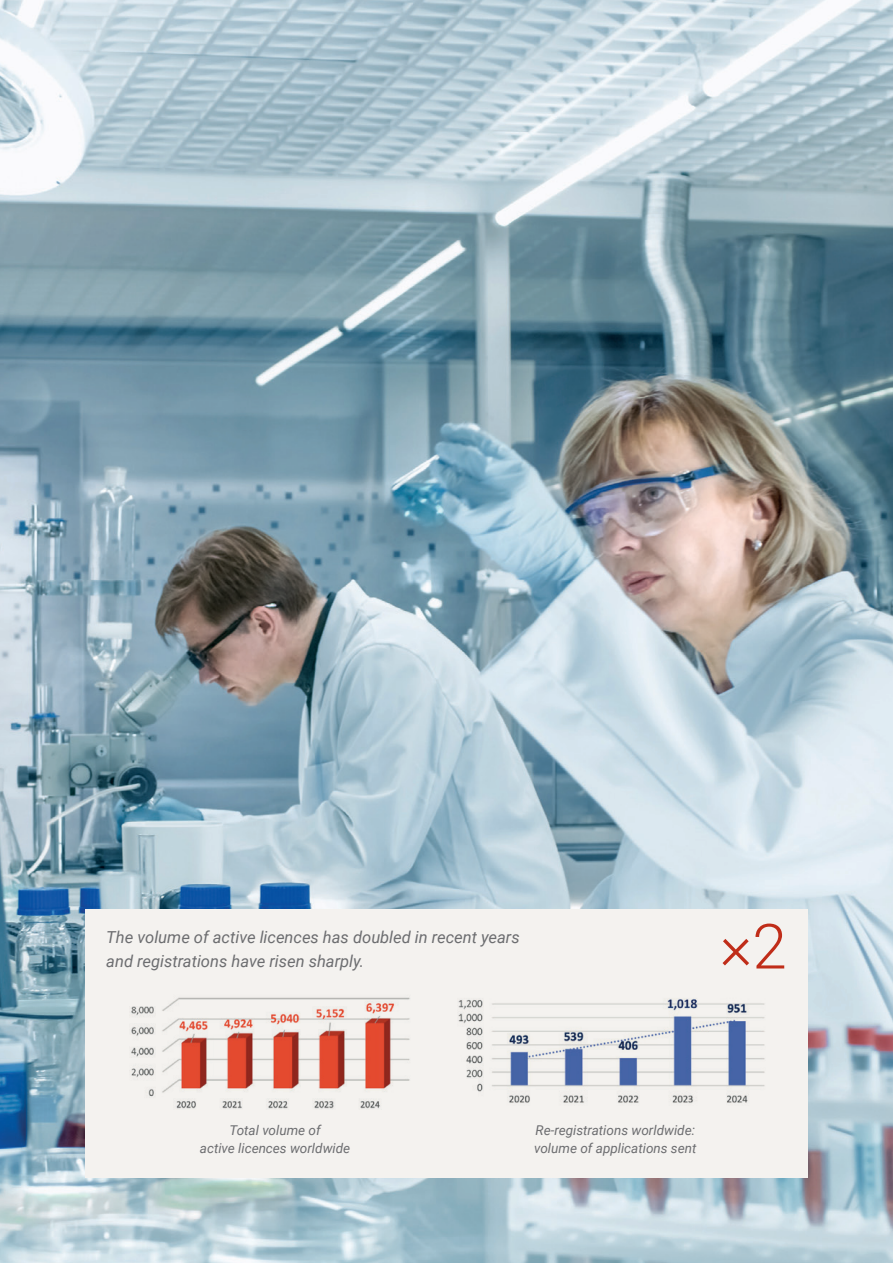
<style>
.page{position:relative;width:893px;height:1263px;background:#fff}
.page>*{position:absolute;margin:0;border:0;box-sizing:border-box;transform-origin:0 0}
.t1{font:300 62.4px "Roboto";color:#c02d19}
.t2{font:italic 16.5px/24px "Roboto";color:#6c6d70}
.t3{font:italic 13.5px/18px "Roboto";color:#6c6d70;text-align:center}
</style>
<div class="page">
<img style="left:0;top:0;width:893px;height:1263px">
<div style="left:85px;top:909px;width:723px;height:269px;background:#f4f2ef"></div>
<img style="left:131px;top:997px;width:279px;height:112px">
<img style="left:458px;top:998px;width:307px;height:105px">
<p class="t2" style="left:106px;top:924px;width:415px">The volume of active licences has doubled in recent years and registrations have risen sharply.</p>
<h1 class="t1" style="left:720px;top:902px;width:69px">×2</h1>
<p class="t3" style="left:200px;top:1121px;width:152px">Total volume of<br>active licences worldwide</p>
<p class="t3" style="left:534px;top:1121px;width:164px;text-align:left">Re-registrations worldwide: volume of applications sent</p>
</div>
